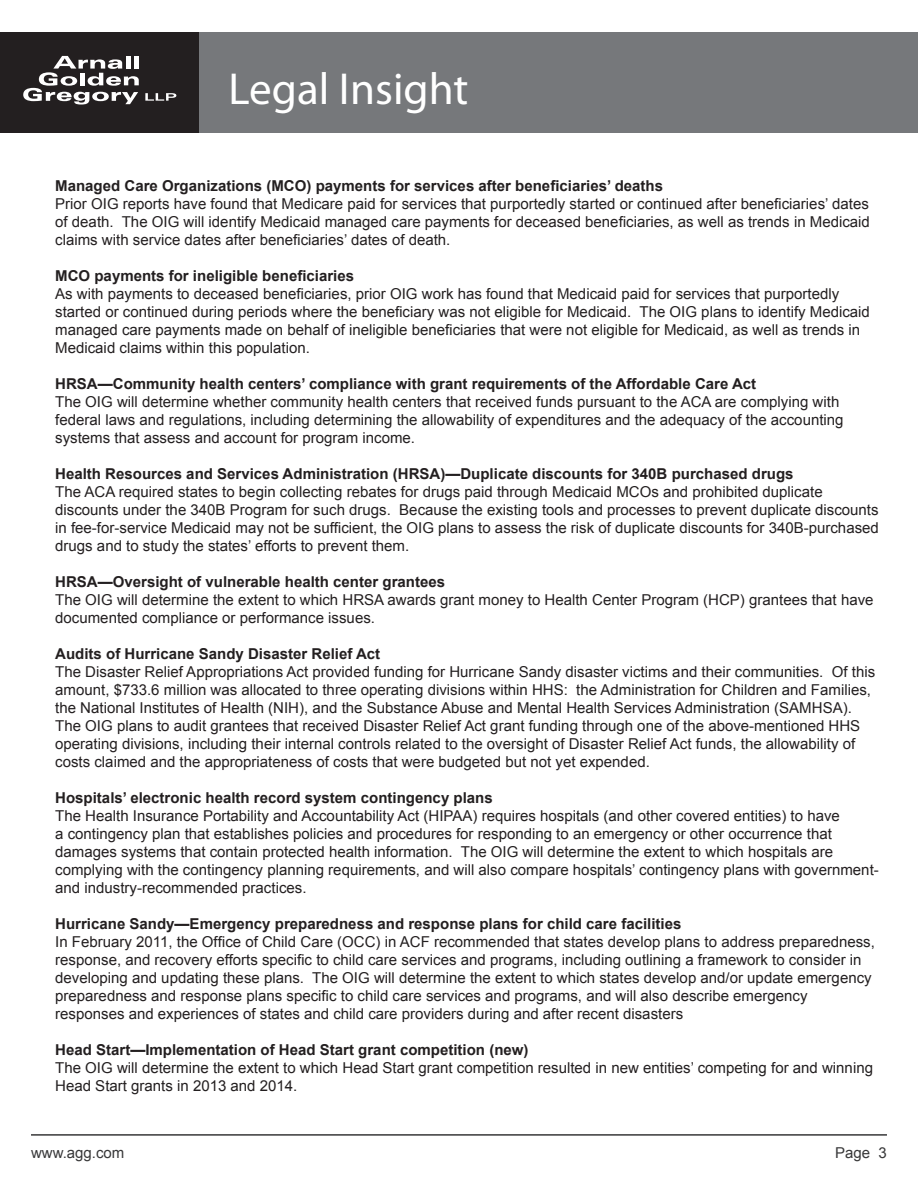
<style>
.page{position:relative;width:918px;height:1188px;background:#fff}
.page>*{position:absolute;margin:0;border:0;box-sizing:border-box;transform-origin:0 0}
.t1{font:45px "Myriad Pro";color:#fff}
.Regular_text{font:15px/18px "Arial";color:#231f20}
.Regular_text-2{font:700 15px "Arial";color:#231f20}
.t2{font:15px "Arial";color:#383839}
</style>
<div class="page">
<div style="left:0;top:32px;width:200px;height:101px;background:#231f20"></div>
<svg style="left:23px;top:56px;width:116px;height:49px"></svg>
<svg style="left:145px;top:93px;width:31px;height:8px"></svg>
<div style="left:200px;top:32px;width:718px;height:101px;background:#76787b"></div>
<hr style="left:31px;top:1134px;width:856px;height:2px;background:#383839">
<h1 class="t1" style="left:229px;top:61px;width:241px">Legal Insight</h1>
<p class="Regular_text-2" style="left:55px;top:176px;width:609px">Managed Care Organizations (MCO) payments for services after beneficiaries’ deaths</p>
<p class="Regular_text" style="left:55px;top:195px;width:816px;text-align:justify">Prior OIG reports have found that Medicare paid for services that purportedly started or continued after beneficiaries’ dates of death. The OIG will identify Medicaid managed care payments for deceased beneficiaries, as well as trends in Medicaid claims with service dates after beneficiaries’ dates of death.</p>
<p class="Regular_text-2" style="left:55px;top:266px;width:300px">MCO payments for ineligible beneficiaries</p>
<p class="Regular_text" style="left:55px;top:285px;width:816px">As with payments to deceased beneficiaries, prior OIG work has found that Medicaid paid for services that purportedly started or continued during periods where the beneficiary was not eligible for Medicaid. The OIG plans to identify Medicaid managed care payments made on behalf of ineligible beneficiaries that were not eligible for Medicaid, as well as trends in Medicaid claims within this population.</p>
<p class="Regular_text-2" style="left:55px;top:374px;width:703px">HRSA—Community health centers’ compliance with grant requirements of the Affordable Care Act</p>
<p class="Regular_text" style="left:55px;top:393px;width:790px">The OIG will determine whether community health centers that received funds pursuant to the ACA are complying with federal laws and regulations, including determining the allowability of expenditures and the adequacy of the accounting systems that assess and account for program income.</p>
<p class="Regular_text-2" style="left:55px;top:464px;width:740px">Health Resources and Services Administration (HRSA)—Duplicate discounts for 340B purchased drugs</p>
<p class="Regular_text" style="left:55px;top:483px;width:825px">The ACA required states to begin collecting rebates for drugs paid through Medicaid MCOs and prohibited duplicate discounts under the 340B Program for such drugs. Because the existing tools and processes to prevent duplicate discounts in fee-for-service Medicaid may not be sufficient, the OIG plans to assess the risk of duplicate discounts for 340B-purchased drugs and to study the states’ efforts to prevent them.</p>
<p class="Regular_text-2" style="left:55px;top:572px;width:391px">HRSA—Oversight of vulnerable health center grantees</p>
<p class="Regular_text" style="left:55px;top:591px;width:820px">The OIG will determine the extent to which HRSA awards grant money to Health Center Program (HCP) grantees that have documented compliance or performance issues.</p>
<p class="Regular_text-2" style="left:55px;top:644px;width:327px">Audits of Hurricane Sandy Disaster Relief Act</p>
<p class="Regular_text" style="left:55px;top:663px;width:821px">The Disaster Relief Appropriations Act provided funding for Hurricane Sandy disaster victims and their communities. Of this amount, $733.6 million was allocated to three operating divisions within HHS: the Administration for Children and Families, the National Institutes of Health (NIH), and the Substance Abuse and Mental Health Services Administration (SAMHSA).<br>The OIG plans to audit grantees that received Disaster Relief Act grant funding through one of the above-mentioned HHS operating divisions, including their internal controls related to the oversight of Disaster Relief Act funds, the allowability of costs claimed and the appropriateness of costs that were budgeted but not yet expended.</p>
<p class="Regular_text-2" style="left:55px;top:788px;width:439px">Hospitals’ electronic health record system contingency plans</p>
<p class="Regular_text" style="left:55px;top:807px;width:825px">The Health Insurance Portability and Accountability Act (HIPAA) requires hospitals (and other covered entities) to have<br>a contingency plan that establishes policies and procedures for responding to an emergency or other occurrence that damages systems that contain protected health information. The OIG will determine the extent to which hospitals are complying with the contingency planning requirements, and will also compare hospitals’ contingency plans with government&shy;and industry-recommended practices.</p>
<p class="Regular_text-2" style="left:55px;top:914px;width:628px">Hurricane Sandy—Emergency preparedness and response plans for child care facilities</p>
<p class="Regular_text" style="left:55px;top:933px;width:821px">In February 2011, the Office of Child Care (OCC) in ACF recommended that states develop plans to address preparedness, response, and recovery efforts specific to child care services and programs, including outlining a framework to consider in developing and updating these plans. The OIG will determine the extent to which states develop and/or update emergency preparedness and response plans specific to child care services and programs, and will also describe emergency responses and experiences of states and child care providers during and after recent disasters</p>
<p class="Regular_text-2" style="left:55px;top:1040px;width:475px">Head Start—Implementation of Head Start grant competition (new)</p>
<p class="Regular_text" style="left:55px;top:1059px;width:819px">The OIG will determine the extent to which Head Start grant competition resulted in new entities’ competing for and winning<br>Head Start grants in 2013 and 2014.</p>
<p class="t2" style="left:31px;top:1142px;width:95px">www.agg.com</p>
<p class="t2" style="left:835px;top:1142px;width:53px">Page 3</p>
</div>
